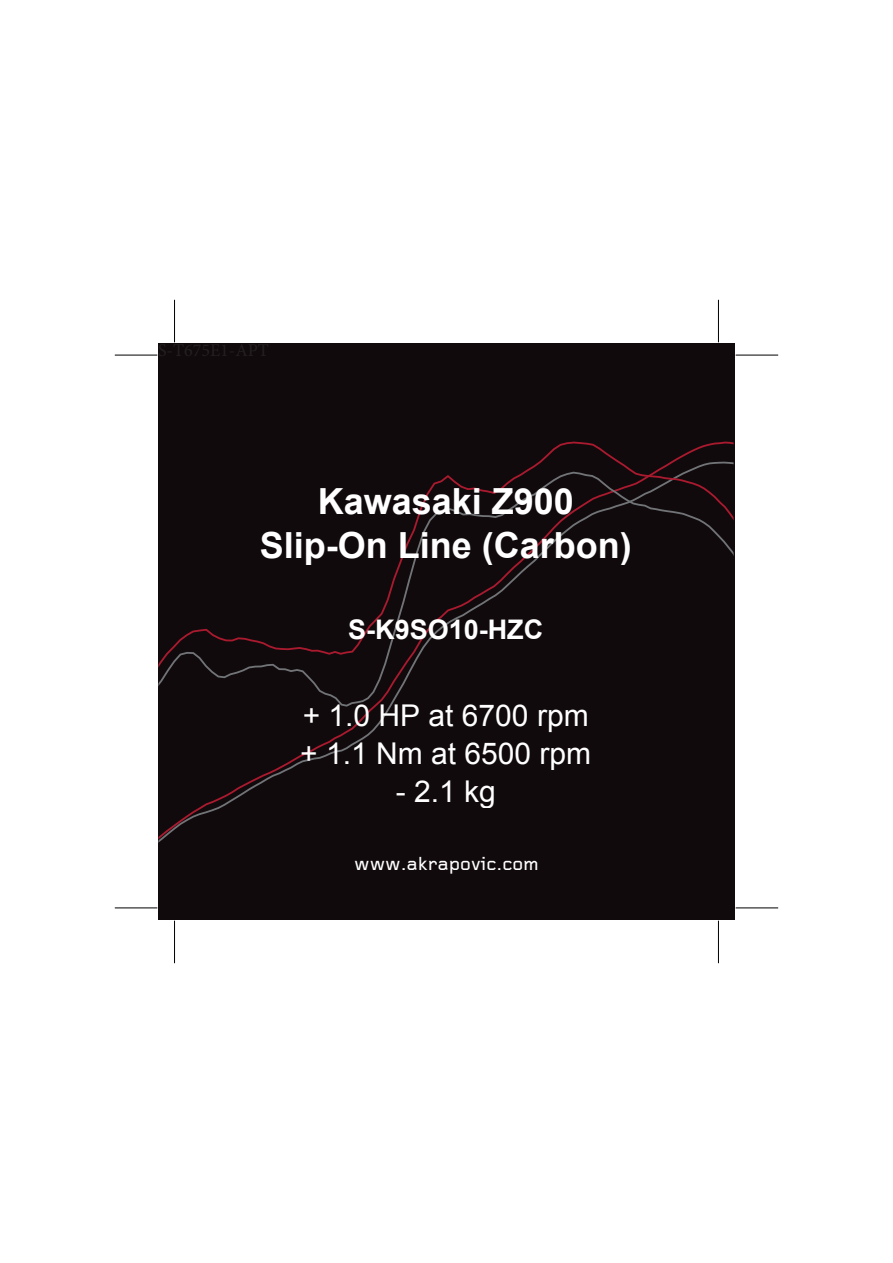
<style>
.page{position:relative;width:893px;height:1263px;background:#fff}
.page>*{position:absolute;margin:0;border:0;box-sizing:border-box;transform-origin:0 0}
.t1{font:700 36px/43.3px "Arial";color:#fff;text-align:center}
.t2{font:30px/37.8px "Arial";color:#fff}
.t3{font:700 27px "Arial";color:#fff}
.t4{font:500 19.5px "Foundry Gridnik";color:#fff}
</style>
<div class="page">
<div style="left:158px;top:343px;width:577px;height:577px;background:#110a0c"></div>
<svg style="left:158px;top:441px;width:576px;height:402px"></svg>
<hr style="left:115px;top:355px;width:42px;height:1px;background:#000">
<hr style="left:174px;top:300px;width:1px;height:42px;background:#000">
<hr style="left:115px;top:908px;width:42px;height:1px;background:#000">
<hr style="left:174px;top:921px;width:1px;height:42px;background:#000">
<hr style="left:736px;top:355px;width:42px;height:1px;background:#000">
<hr style="left:718px;top:300px;width:1px;height:42px;background:#000">
<hr style="left:736px;top:908px;width:42px;height:1px;background:#000">
<hr style="left:718px;top:921px;width:1px;height:42px;background:#000">
<p class="t1" style="left:260px;top:481px;width:374px">Kawasaki Z900<br>Slip-On Line (Carbon)</p>
<p class="t3" style="left:348px;top:611px;width:197px">S-K9SO10-HZC</p>
<p class="t2" style="left:300px;top:697px;width:292px">+ 1.0 HP at 6700 rpm + 1.1 Nm at 6500 rpm</p>
<p class="t2" style="left:396px;top:772px;width:102px">- 2.1 kg</p>
<p class="t4" style="left:354px;top:853px;width:186px">www.akrapovic.com</p>
</div>
